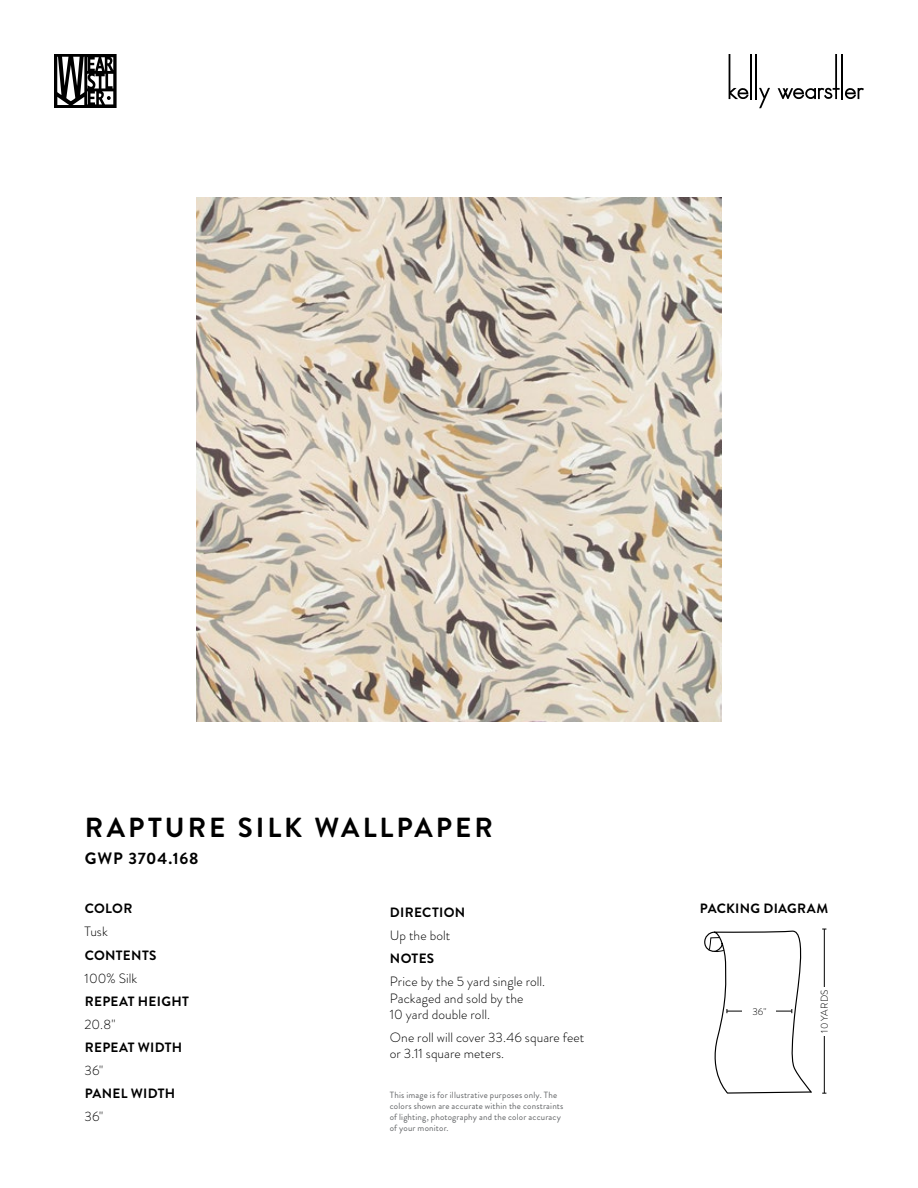
<style>
.page{position:relative;width:918px;height:1188px;background:#fff}
.page>*{position:absolute;margin:0;border:0;box-sizing:border-box;transform-origin:0 0}
.t1{font:700 27.6px "Brandon Grotesque";letter-spacing:.11em;color:#000}
.t2{font:700 16.5px "Brandon Grotesque";letter-spacing:.055em;color:#000}
.t3{font:300 13.5px/16.2px "Brandon Grotesque";letter-spacing:.005em;color:#000}
.t4{font:700 13.5px "Brandon Grotesque";letter-spacing:.025em;color:#000}
.t5{font:300 9.9px "Brandon Grotesque";letter-spacing:.02em;color:#000}
.t6{font:9px/10.8px "Brandon Grotesque";letter-spacing:.02em;color:#626466}
</style>
<div class="page">
<svg style="left:54px;top:54px;width:63px;height:54px"></svg>
<hr style="left:750px;top:54px;width:2px;height:45px;background:#000">
<hr style="left:755px;top:54px;width:2px;height:45px;background:#000">
<svg style="left:759px;top:88px;width:11px;height:20px"></svg>
<svg style="left:778px;top:54px;width:86px;height:45px"></svg>
<svg style="left:729px;top:54px;width:20px;height:45px"></svg>
<img style="left:197px;top:197px;width:524px;height:525px">
<hr style="left:824px;top:929px;width:1px;height:164px;background:#000">
<svg style="left:704px;top:931px;width:107px;height:163px"></svg>
<div style="left:820px;top:987px;width:8px;height:48px;background:#fff"></div>
<div style="left:742px;top:1007px;width:34px;height:8px;background:#fff"></div>
<h1 class="t1" style="left:85px;top:808px;width:410px">RAPTURE SILK WALLPAPER</h1>
<p class="t2" style="left:85px;top:846px;width:115px">GWP 3704.168</p>
<p class="t4" style="left:85px;top:899px;width:49px">COLOR</p>
<p class="t3" style="left:85px;top:923px;width:25px">Tusk</p>
<p class="t4" style="left:85px;top:946px;width:73px">CONTENTS</p>
<p class="t3" style="left:85px;top:970px;width:54px">100% Silk</p>
<p class="t4" style="left:85px;top:992px;width:106px">REPEAT HEIGHT</p>
<p class="t3" style="left:85px;top:1016px;width:32px">20.8"</p>
<p class="t4" style="left:85px;top:1038px;width:99px">REPEAT WIDTH</p>
<p class="t3" style="left:85px;top:1062px;width:20px">36"</p>
<p class="t4" style="left:85px;top:1084px;width:92px">PANEL WIDTH</p>
<p class="t3" style="left:85px;top:1108px;width:20px">36"</p>
<p class="t4" style="left:390px;top:903px;width:77px">DIRECTION</p>
<p class="t4" style="left:700px;top:899px;width:130px">PACKING DIAGRAM</p>
<p class="t3" style="left:390px;top:928px;width:62px">Up the bolt</p>
<p class="t4" style="left:390px;top:949px;width:46px">NOTES</p>
<p class="t3" style="left:390px;top:974px;width:157px">Price by the 5 yard single roll.<br>Packaged and sold by the<br>10 yard double roll.</p>
<p class="t3" style="left:390px;top:1029px;width:196px">One roll will cover 33.46 square feet or 3.11 square meters.</p>
<p class="t5" style="left:818px;top:1033px;width:45px;rotate:-90deg">10 YARDS</p>
<p class="t5" style="left:752px;top:1004px;width:15px">36"</p>
<p class="t6" style="left:390px;top:1090px;width:175px">This image is for illustrative purposes only. The colors shown are accurate within the constraints of lighting, photography and the color accuracy of your monitor.</p>
</div>
